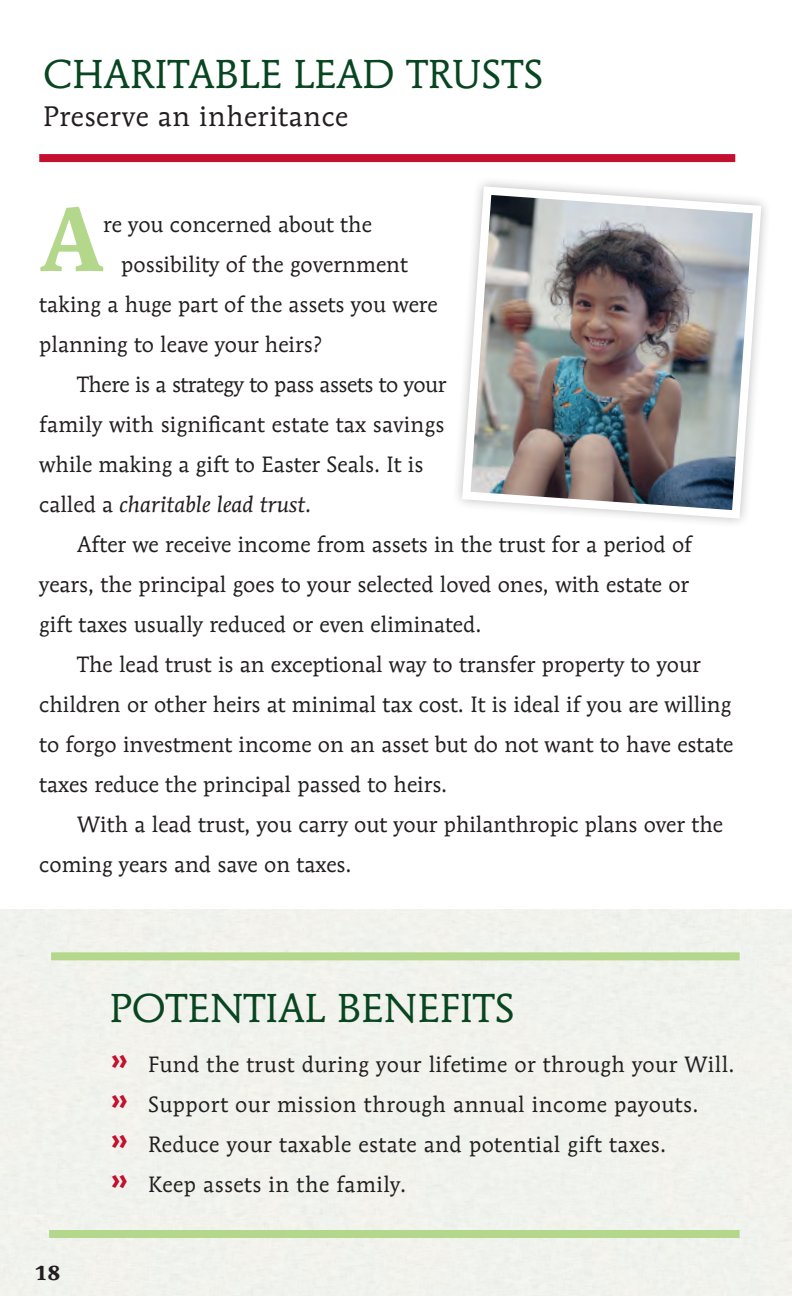
<style>
.page{position:relative;width:792px;height:1296px;background:#fff}
.page>*{position:absolute;margin:0;border:0;box-sizing:border-box;transform-origin:0 0}
.t1{font:700 90px "Mendoza Roman Std";color:#b3d78b}
.t2{font:40px "Mendoza Roman Std";color:#084621}
.t3{font:28px "Mendoza Roman Std";letter-spacing:.02em;color:#231f20}
.t4{font:22px "Mendoza Roman Std";color:#231f20}
.t5{font:22px/40px "Mendoza Roman Std";letter-spacing:.02em;color:#231f20}
.t6{font:22px "Mendoza Roman Std";letter-spacing:-.02em;color:#231f20}
.t7{font:italic 22px "Mendoza Roman Std";color:#231f20}
.t8{font:700 20px "Mendoza Roman Std";color:#231f20}
.s1{font-style:normal}
.s2{font-family:"The Sans";font-weight:700;font-size:34px;color:#c3102f}
</style>
<div class="page">
<div style="left:39px;top:154px;width:696px;height:8px;background:#c3102f"></div>
<img style="left:458px;top:182px;width:308px;height:341px">
<div style="left:51px;top:952px;width:689px;height:8px;background:#b3d78b"></div>
<div style="left:49px;top:1230px;width:691px;height:8px;background:#b3d78b"></div>
<h2 class="t2" style="left:43px;top:50px;width:502px">CHARITABLE LEAD TRUSTS</h2>
<p class="t3" style="left:43px;top:99px;width:306px">Preserve an inheritance</p>
<h1 class="t1" style="left:39px;top:183px;width:66px">A</h1>
<p class="t4" style="left:103px;top:211px;width:270px">re you concerned about the</p>
<p class="t4" style="left:121px;top:251px;width:288px">possibility of the government</p>
<p class="t4" style="left:39px;top:291px;width:400px">taking a huge part of the assets you were</p>
<p class="t4" style="left:39px;top:331px;width:285px">planning to leave your heirs?</p>
<p class="t6" style="left:77px;top:371px;width:371px">There is a strategy to pass assets to your</p>
<p class="t4" style="left:39px;top:411px;width:407px">family with significant estate tax savings</p>
<p class="t4" style="left:39px;top:451px;width:386px">while making a gift to Easter Seals. It is</p>
<p class="t7" style="left:39px;top:491px;width:274px"><span class="s1">called a</span> charitable lead trust.</p>
<p class="t4" style="left:77px;top:531px;width:616px">After we receive income from assets in the trust for a period of</p>
<p class="t4" style="left:39px;top:571px;width:651px">years, the principal goes to your selected loved ones, with estate or</p>
<p class="t4" style="left:39px;top:611px;width:444px">gift taxes usually reduced or even eliminated.</p>
<p class="t4" style="left:77px;top:651px;width:625px">The lead trust is an exceptional way to transfer property to your</p>
<p class="t4" style="left:39px;top:691px;width:694px">children or other heirs at minimal tax cost. It is ideal if you are willing</p>
<p class="t4" style="left:39px;top:731px;width:696px">to forgo investment income on an asset but do not want to have estate</p>
<p class="t4" style="left:39px;top:771px;width:410px">taxes reduce the principal passed to heirs.</p>
<p class="t4" style="left:77px;top:811px;width:647px">With a lead trust, you carry out your philanthropic plans over the</p>
<p class="t4" style="left:39px;top:851px;width:314px">coming years and save on taxes.</p>
<h2 class="t2" style="left:110px;top:983px;width:407px">POTENTIAL BENEFITS</h2>
<p class="t8" style="left:34px;top:1261px;width:27px">18</p>
<p class="t5" style="left:110px;top:1044px;width:626px"><span class="s2">»</span> Fund the trust during your lifetime or through your Will. <span class="s2">»</span> Support our mission through annual income payouts.<br><span class="s2">»</span> Reduce your taxable estate and potential gift taxes.<br><span class="s2">»</span> Keep assets in the family.</p>
</div>
